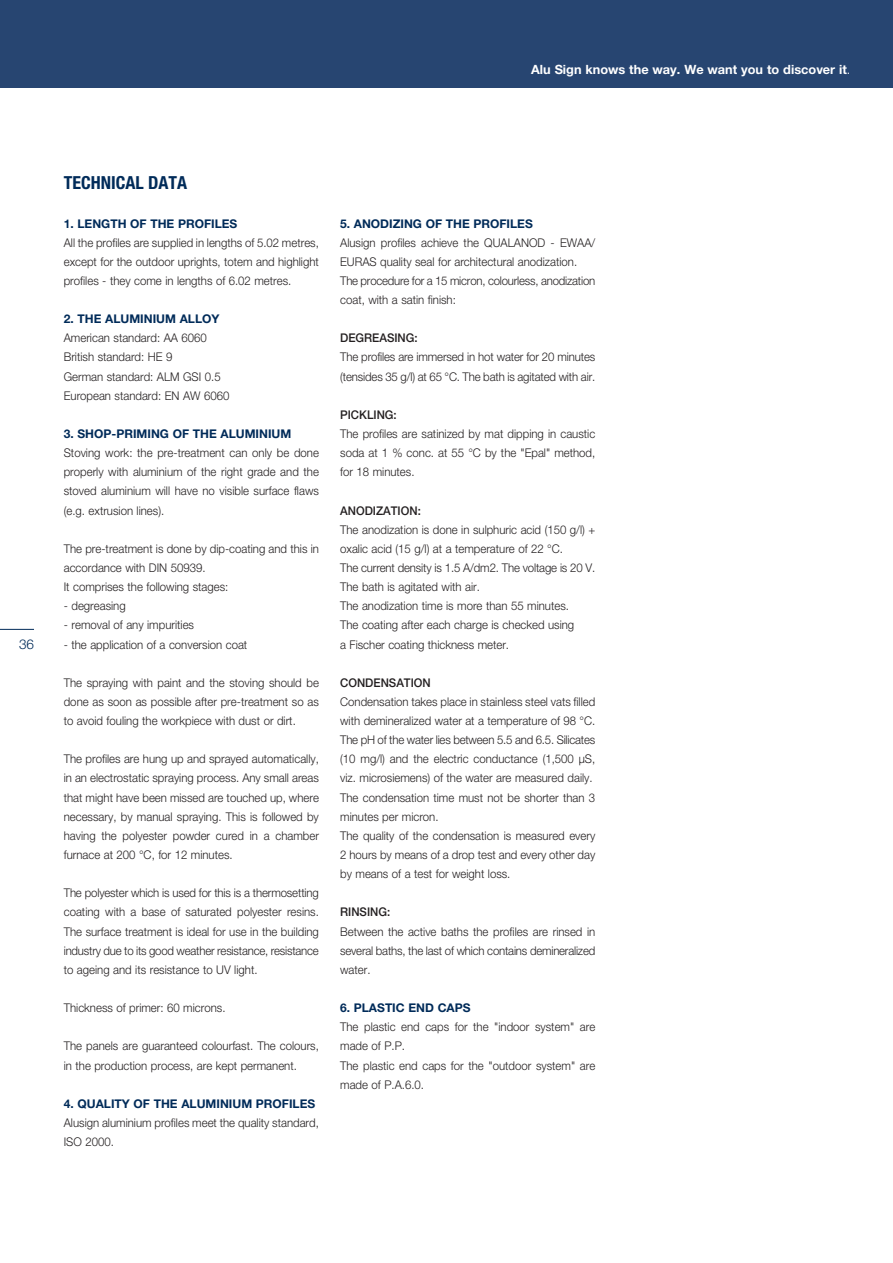
<style>
.page{position:relative;width:893px;height:1263px;background:#fff}
.page>*{position:absolute;margin:0;border:0;box-sizing:border-box;transform-origin:0 0}
.t1{font:700 condensed 18px "Helvetica Neue LT Std";color:#002b59}
.t2{font:300 13.5px "Helvetica Neue LT Std";color:#002b59}
.t3{font:700 12.75px "Helvetica Neue LT Std";color:#fff}
.t4{font:300 12px/19.2px "Helvetica Neue LT Std";color:#231f20;scale:.95 1}
.t5{font:700 12px "Helvetica Neue LT Std";color:#002b59}
.t6{font:500 12px "Helvetica Neue LT Std";color:#231f20;scale:.95 1}
.s1{font-weight:300}
</style>
<div class="page">
<div style="left:0;top:0;width:893px;height:87px;background:#274571"></div>
<hr style="left:0;top:629px;width:34px;height:1px;background:#002b59">
<p class="t3" style="left:531px;top:62px;width:321px">Alu Sign knows the way. We want you to discover it<span class="s1">.</span></p>
<p class="t2" style="left:19px;top:635px;width:17px">36</p>
<h1 class="t1" style="left:64px;top:172px;width:125px">TECHNICAL DATA</h1>
<p class="t5" style="left:64px;top:216px;width:175px">1. LENGTH OF THE PROFILES</p>
<p class="t4" style="left:64px;top:232px;width:270px;text-align:justify">All the profiles are supplied in lengths of 5.02 metres, except for the outdoor uprights, totem and highlight profiles - they come in lengths of 6.02 metres.</p>
<p class="t5" style="left:64px;top:311px;width:157px">2. THE ALUMINIUM ALLOY</p>
<p class="t4" style="left:64px;top:328px;width:176px">American standard: AA 6060<br>British standard: HE 9<br>German standard: ALM GSI 0.5<br>European standard: EN AW 6060</p>
<p class="t5" style="left:64px;top:426px;width:229px">3. SHOP-PRIMING OF THE ALUMINIUM</p>
<p class="t4" style="left:64px;top:443px;width:270px;text-align:justify">Stoving work: the pre-treatment can only be done properly with aluminium of the right grade and the stoved aluminium will have no visible surface flaws (e.g. extrusion lines).</p>
<p class="t4" style="left:64px;top:539px;width:270px">The pre-treatment is done by dip-coating and this in accordance with DIN 50939.<br>It comprises the following stages:</p>
<p class="t4" style="left:64px;top:596px;width:67px">- degreasing</p>
<p class="t4" style="left:64px;top:615px;width:139px">- removal of any impurities</p>
<p class="t4" style="left:64px;top:634px;width:195px">- the application of a conversion coat</p>
<p class="t4" style="left:64px;top:673px;width:270px;text-align:justify">The spraying with paint and the stoving should be done as soon as possible after pre-treatment so as to avoid fouling the workpiece with dust or dirt.</p>
<p class="t4" style="left:64px;top:749px;width:270px;text-align:justify">The profiles are hung up and sprayed automatically, in an electrostatic spraying process. Any small areas that might have been missed are touched up, where necessary, by manual spraying. This is followed by having the polyester powder cured in a chamber furnace at 200 °C, for 12 minutes.</p>
<p class="t4" style="left:64px;top:883px;width:270px;text-align:justify">The polyester which is used for this is a thermosetting coating with a base of saturated polyester resins.<br>The surface treatment is ideal for use in the building industry due to its good weather resistance, resistance to ageing and its resistance to UV light.</p>
<p class="t4" style="left:64px;top:998px;width:172px">Thickness of primer: 60 microns.</p>
<p class="t4" style="left:64px;top:1036px;width:270px">The panels are guaranteed colourfast. The colours, in the production process, are kept permanent.</p>
<p class="t5" style="left:64px;top:1096px;width:253px">4. QUALITY OF THE ALUMINIUM PROFILES</p>
<p class="t4" style="left:64px;top:1113px;width:270px">Alusign aluminium profiles meet the quality standard,<br>ISO 2000.</p>
<p class="t5" style="left:340px;top:216px;width:194px">5. ANODIZING OF THE PROFILES</p>
<p class="t4" style="left:340px;top:232px;width:270px">Alusign profiles achieve the QUALANOD - EWAA/ EURAS quality seal for architectural anodization.<br>The procedure for a 15 micron, colourless, anodization coat, with a satin finish:</p>
<p class="t6" style="left:340px;top:331px;width:83px">DEGREASING:</p>
<p class="t4" style="left:340px;top:347px;width:270px">The profiles are immersed in hot water for 20 minutes (tensides 35 g/l) at 65 °C. The bath is agitated with air.</p>
<p class="t6" style="left:340px;top:407px;width:61px">PICKLING:</p>
<p class="t4" style="left:340px;top:424px;width:270px;text-align:justify">The profiles are satinized by mat dipping in caustic soda at 1 % conc. at 55 °C by the "Epal" method, for 18 minutes.</p>
<p class="t6" style="left:340px;top:503px;width:86px">ANODIZATION:</p>
<p class="t4" style="left:340px;top:520px;width:270px">The anodization is done in sulphuric acid (150 g/l) + oxalic acid (15 g/l) at a temperature of 22 °C.<br>The current density is 1.5 A/dm2. The voltage is 20 V.<br>The bath is agitated with air.<br>The anodization time is more than 55 minutes.<br>The coating after each charge is checked using<br>a Fischer coating thickness meter.</p>
<p class="t6" style="left:340px;top:675px;width:97px">CONDENSATION</p>
<p class="t4" style="left:340px;top:692px;width:270px">Condensation takes place in stainless steel vats filled with demineralized water at a temperature of 98 °C.<br>The pH of the water lies between 5.5 and 6.5. Silicates (10 mg/l) and the electric conductance (1,500 µS, viz. microsiemens) of the water are measured daily.<br>The condensation time must not be shorter than 3 minutes per micron.<br>The quality of the condensation is measured every 2 hours by means of a drop test and every other day by means of a test for weight loss.</p>
<p class="t6" style="left:340px;top:905px;width:54px">RINSING:</p>
<p class="t4" style="left:340px;top:921px;width:270px;text-align:justify">Between the active baths the profiles are rinsed in several baths, the last of which contains demineralized water.</p>
<p class="t5" style="left:340px;top:1000px;width:132px">6. PLASTIC END CAPS</p>
<p class="t4" style="left:340px;top:1017px;width:270px">The plastic end caps for the "indoor system" are made of P.P.<br>The plastic end caps for the "outdoor system" are made of P.A.6.0.</p>
</div>
